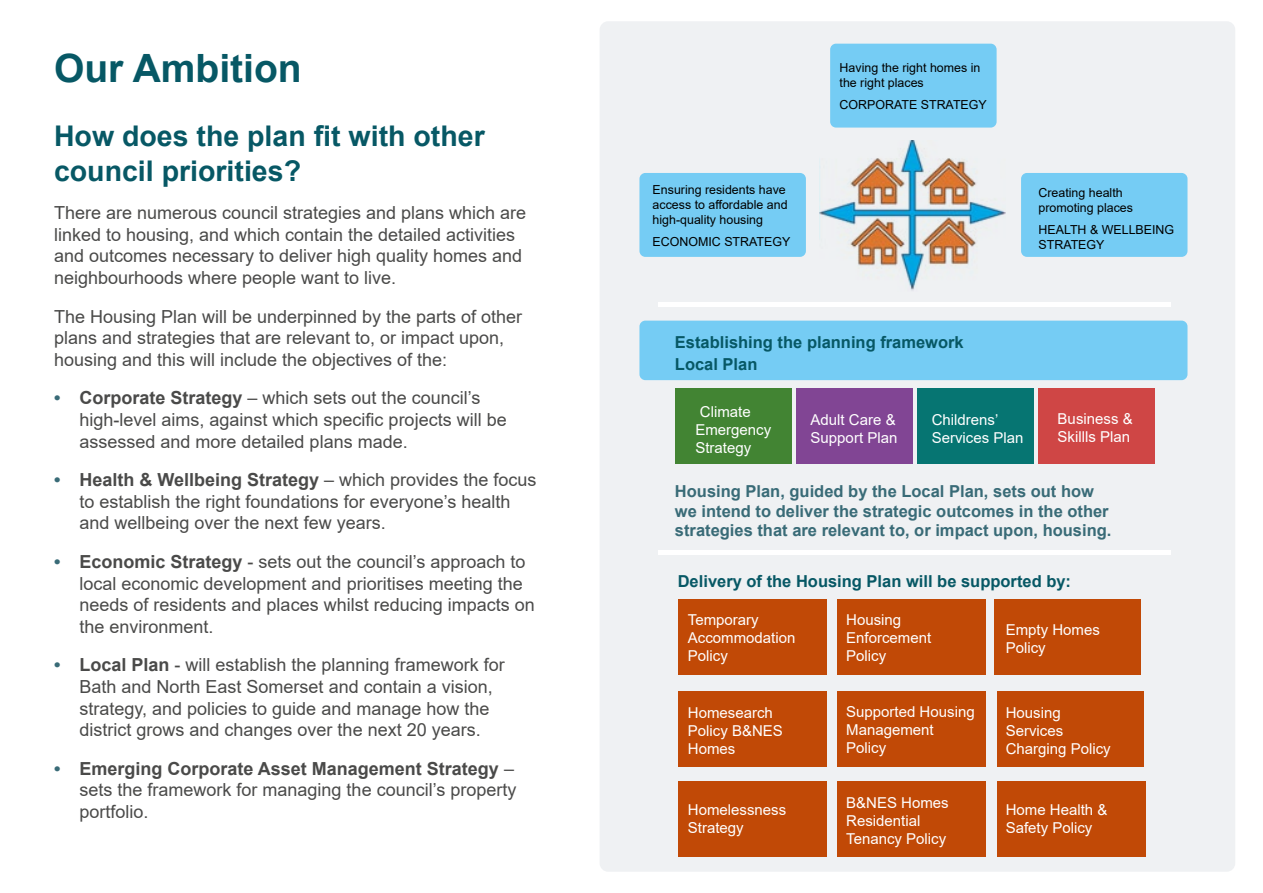
<style>
.page{position:relative;width:1263px;height:893px;background:#fff}
.page>*{position:absolute;margin:0;border:0;box-sizing:border-box;transform-origin:0 0}
.Heading_2{font:700 39px "Arial";color:#075865}
.Heading_3{font:700 28.5px/34.2px "Arial";color:#075865}
.t1{font:18px/21.6px "Arial";color:#4a4a49}
.t2{font:700 16.5px/19.8px "Arial";color:#396b77}
.t3{font:700 16.5px/22px "Arial";color:#075865}
.t4{font:15px/18px "Arial";color:#fff}
.t5{font:12.45px/14.9px "Arial";color:#000}
.s1{font-weight:700;color:#396b77}
.s2{font-weight:700}
</style>
<div class="page">
<div style="left:600px;top:21px;width:635px;height:851px;background:#eff1f3;border-radius:9px"></div>
<hr style="left:658px;top:302px;width:513px;height:4px;background:#fff">
<hr style="left:658px;top:551px;width:513px;height:4px;background:#fff">
<div style="left:639px;top:321px;width:548px;height:59px;background:#75ccf4;border-radius:6px"></div>
<div style="left:639px;top:173px;width:167px;height:84px;background:#75ccf4;border-radius:6px"></div>
<div style="left:1021px;top:173px;width:166px;height:84px;background:#75ccf4;border-radius:6px"></div>
<div style="left:830px;top:44px;width:166px;height:84px;background:#75ccf4;border-radius:6px"></div>
<img style="left:819px;top:141px;width:187px;height:150px">
<div style="left:1037px;top:388px;width:117px;height:75px;background:#cf4645"></div>
<div style="left:917px;top:388px;width:117px;height:75px;background:#067572"></div>
<div style="left:796px;top:388px;width:117px;height:75px;background:#814594"></div>
<div style="left:675px;top:388px;width:117px;height:75px;background:#428433"></div>
<div style="left:837px;top:600px;width:149px;height:75px;background:#c14906"></div>
<div style="left:837px;top:691px;width:149px;height:75px;background:#c14906"></div>
<div style="left:837px;top:781px;width:149px;height:76px;background:#c14906"></div>
<div style="left:994px;top:600px;width:147px;height:75px;background:#c14906"></div>
<div style="left:997px;top:691px;width:146px;height:75px;background:#c14906"></div>
<div style="left:997px;top:781px;width:148px;height:76px;background:#c14906"></div>
<div style="left:678px;top:600px;width:148px;height:75px;background:#c14906"></div>
<div style="left:678px;top:691px;width:148px;height:75px;background:#c14906"></div>
<div style="left:678px;top:781px;width:148px;height:76px;background:#c14906"></div>
<h2 class="Heading_2" style="left:54px;top:41px;width:249px">Our Ambition</h2>
<h3 class="Heading_3" style="left:54px;top:120px;width:432px">How does the plan fit with other council priorities?</h3>
<p class="t1" style="left:54px;top:202px;width:474px">There are numerous council strategies and plans which are linked to housing, and which contain the detailed activities and outcomes necessary to deliver high quality homes and neighbourhoods where people want to live.</p>
<p class="t1" style="left:54px;top:305px;width:470px">The Housing Plan will be underpinned by the parts of other plans and strategies that are relevant to, or impact upon, housing and this will include the objectives of the:</p>
<p class="t1" style="left:80px;top:387px;width:429px;text-indent:-26px"><span class="s1">•</span> <span class="s2">Corporate Strategy</span> – which sets out the council’s high-level aims, against which specific projects will be assessed and more detailed plans made.</p>
<p class="t1" style="left:80px;top:469px;width:458px;text-indent:-26px"><span class="s1">•</span> <span class="s2">Health &amp; Wellbeing Strategy</span> – which provides the focus to establish the right foundations for everyone’s health and wellbeing over the next few years.</p>
<p class="t1" style="left:80px;top:551px;width:457px;text-indent:-26px"><span class="s1">•</span> <span class="s2">Economic Strategy</span> - sets out the council’s approach to local economic development and prioritises meeting the needs of residents and places whilst reducing impacts on the environment.</p>
<p class="t1" style="left:80px;top:654px;width:427px;text-indent:-26px"><span class="s1">•</span> <span class="s2">Local Plan</span> - will establish the planning framework for Bath and North East Somerset and contain a vision, strategy, and policies to guide and manage how the district grows and changes over the next 20 years.</p>
<p class="t1" style="left:80px;top:758px;width:438px;text-indent:-26px"><span class="s1">•</span> <span class="s2">Emerging Corporate Asset Management Strategy</span> – sets the framework for managing the council’s property portfolio.</p>
<p class="t5" style="left:653px;top:182px;width:137px">Ensuring residents have access to affordable and high-quality housing</p>
<p class="t5" style="left:653px;top:234px;width:139px">ECONOMIC STRATEGY</p>
<p class="t5" style="left:839px;top:60px;width:142px">Having the right homes in the right places</p>
<p class="t5" style="left:839px;top:97px;width:149px">CORPORATE STRATEGY</p>
<p class="t5" style="left:1038px;top:185px;width:96px">Creating health promoting places</p>
<p class="t5" style="left:1038px;top:222px;width:137px">HEALTH &amp; WELLBEING<br>STRATEGY</p>
<p class="t3" style="left:675px;top:331px;width:290px">Establishing the planning framework<br>Local Plan</p>
<p class="t4" style="left:695px;top:403px;width:77px;text-indent:5px">Climate<br>Emergency<br>Strategy</p>
<p class="t4" style="left:811px;top:411px;width:88px">Adult Care &amp;<br>Support Plan</p>
<p class="t4" style="left:932px;top:411px;width:93px">Childrens’<br>Services Plan</p>
<p class="t4" style="left:1058px;top:410px;width:77px">Business &amp;<br>Skillls Plan</p>
<p class="t2" style="left:675px;top:481px;width:438px">Housing Plan, guided by the Local Plan, sets out how we intend to deliver the strategic outcomes in the other strategies that are relevant to, or impact upon, housing.</p>
<p class="t3" style="left:678px;top:570px;width:395px">Delivery of the Housing Plan will be supported by:</p>
<p class="t4" style="left:688px;top:611px;width:109px">Temporary<br>Accommodation<br>Policy</p>
<p class="t4" style="left:846px;top:611px;width:87px">Housing<br>Enforcement<br>Policy</p>
<p class="t4" style="left:1006px;top:620px;width:96px">Empty Homes<br>Policy</p>
<p class="t4" style="left:688px;top:703px;width:97px">Homesearch<br>Policy B&amp;NES<br>Homes</p>
<p class="t4" style="left:846px;top:703px;width:130px">Supported Housing<br>Management<br>Policy</p>
<p class="t4" style="left:1006px;top:703px;width:107px">Housing<br>Services<br>Charging Policy</p>
<p class="t4" style="left:688px;top:801px;width:100px">Homelessness<br>Strategy</p>
<p class="t4" style="left:846px;top:793px;width:104px">B&amp;NES Homes<br>Residential<br>Tenancy Policy</p>
<p class="t4" style="left:1006px;top:801px;width:103px">Home Health &amp;<br>Safety Policy</p>
</div>
